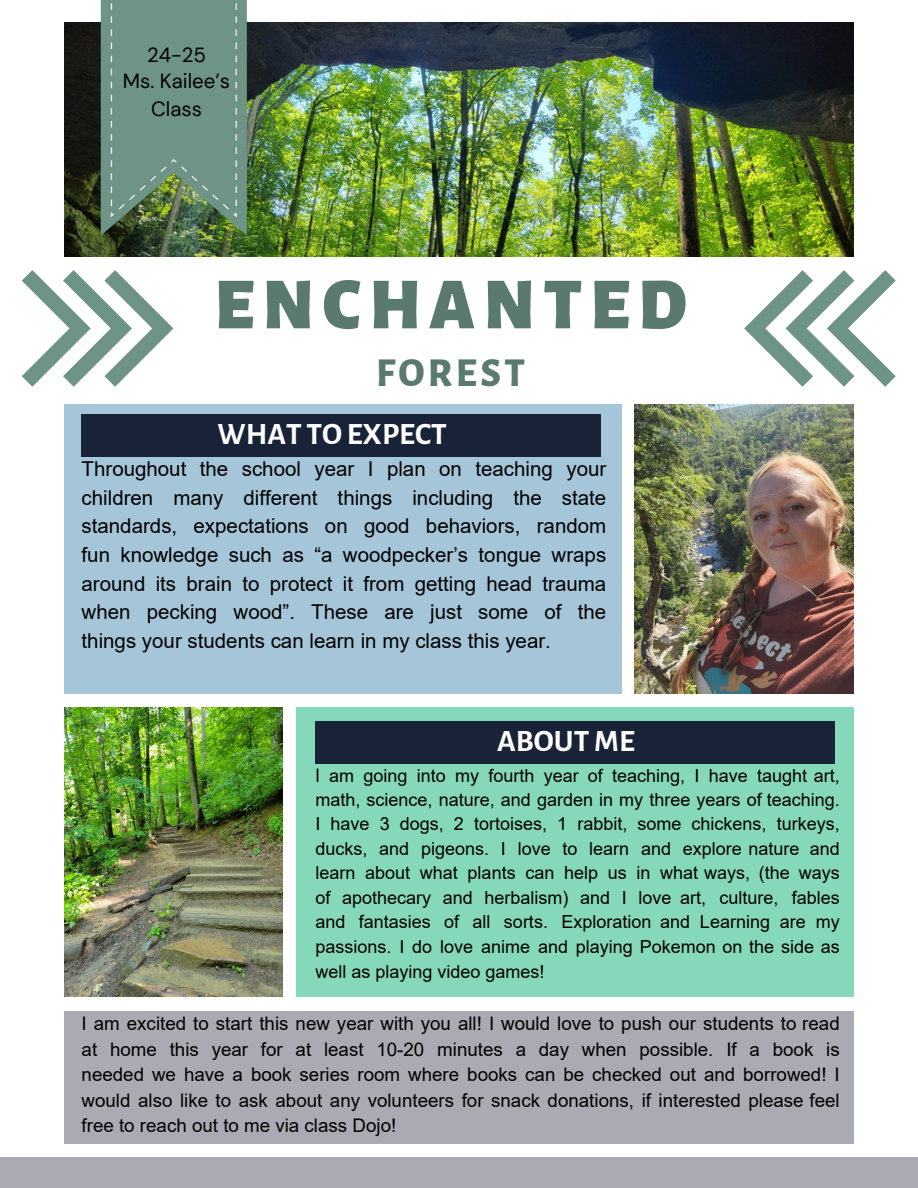
<style>
.page{position:relative;width:918px;height:1188px;background:#fff}
.page>*{position:absolute;margin:0;border:0;box-sizing:border-box;transform-origin:0 0}
.t1{font:900 73.5px "Alegreya Sans";letter-spacing:.11em;color:#5a7a70}
.t2{font:800 40.35px "Alegreya Sans";letter-spacing:.085em;color:#5a7a70}
.t3{font:700 31.2px "Alegreya Sans";color:#fff}
.t4{font:20.55px/28.7px "Arial";color:#000;text-align:justify}
.t5{font:20.4px/25.8px "DM Sans";color:#000;text-align:center}
.t6{font:18.75px/25.5px "Arial";color:#000;text-align:justify}
.t7{font:18px/24.5px "Arial";color:#000;text-align:justify}
.s1{font-family:"DM Sans";font-size:19.05px}
</style>
<div class="page">
<img style="left:65px;top:23px;width:788px;height:234px">
<div style="left:65px;top:404px;width:556px;height:290px;background:#a4c6d8"></div>
<img style="left:635px;top:404px;width:218px;height:289px">
<div style="left:82px;top:414px;width:519px;height:42px;background:#192338"></div>
<div style="left:297px;top:708px;width:556px;height:289px;background:#86d8bb"></div>
<img style="left:65px;top:708px;width:218px;height:289px">
<div style="left:315px;top:721px;width:520px;height:42px;background:#192338"></div>
<div style="left:65px;top:1011px;width:788px;height:133px;background:#aaaab4"></div>
<div style="left:0;top:1157px;width:918px;height:31px;background:#aaaab4"></div>
<svg style="left:744px;top:270px;width:152px;height:117px"></svg>
<svg style="left:22px;top:270px;width:151px;height:117px"></svg>
<svg style="left:101px;top:0;width:146px;height:235px;background:#6b8f7d"></svg>
<p class="t5" style="left:123px;top:42px;width:109px">24-25<br>Ms. Kailee’s</p>
<p class="t5" style="left:151px;top:96px;width:52px">Class</p>
<p class="t1" style="left:214px;top:270px;width:474px">ENCHANTED</p>
<p class="t2" style="left:376px;top:354px;width:150px">FOREST</p>
<p class="t3" style="left:218px;top:419px;width:231px">WHAT TO EXPECT</p>
<p class="t4" style="left:82px;top:454px;width:526px">Throughout the school year I plan on teaching your children many different things including the state standards, expectations on good behaviors, random fun knowledge such as “a woodpecker’s tongue wraps around its brain to protect it from getting head trauma when pecking wood”. These are just some of the things your students can learn in my class this year.</p>
<h1 class="t3" style="left:497px;top:726px;width:139px">ABOUT ME</h1>
<p class="t7" style="left:315px;top:763px;width:526px"><span class="s1">I</span> am going into my fourth year of teaching, I have taught art, math, science, nature, and garden in my three years of teaching.<br>I have 3 dogs, 2 tortoises, 1 rabbit, some chickens, turkeys, ducks, and pigeons. I love to learn and explore nature and learn about what plants can help us in what ways, (the ways of apothecary and herbalism) and I love art, culture, fables and fantasies of all sorts. Exploration and Learning are my passions. I do love anime and playing Pokemon on the side as well as playing video games!</p>
<p class="t6" style="left:82px;top:1011px;width:760px">I am excited to start this new year with you all! I would love to push our students to read at home this year for at least 10-20 minutes a day when possible. If a book is needed we have a book series room where books can be checked out and borrowed! I would also like to ask about any volunteers for snack donations, if interested please feel free to reach out to me via class Dojo!</p>
</div>
